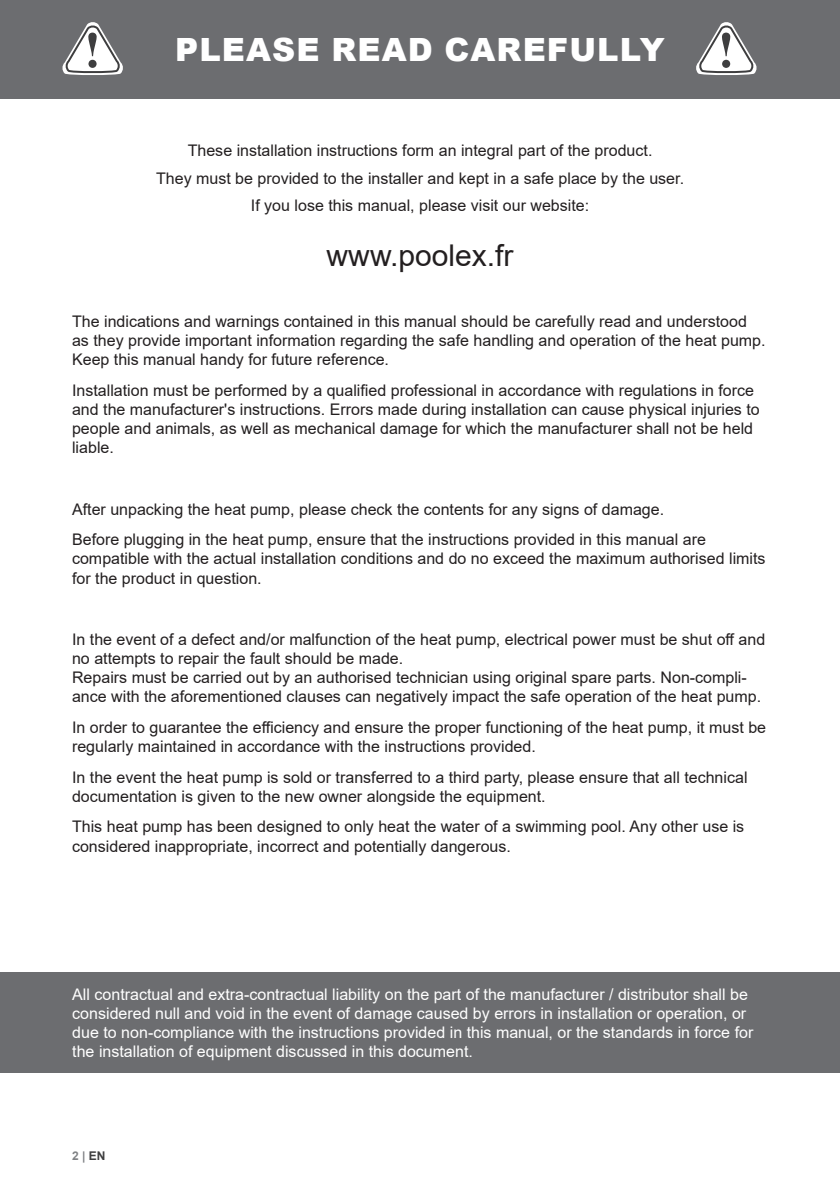
<style>
.page{position:relative;width:840px;height:1191px;background:#fff}
.page>*{position:absolute;margin:0;border:0;box-sizing:border-box;transform-origin:0 0}
.t1{font:700 51.2px "Times New Roman";color:#3e3e3f}
.TITRE_Black{font:900 32px "Arial";letter-spacing:.035em;color:#fff}
.t2{font:30px "Arial";color:#231f20}
.t3{font:16px/19.2px "Arial";color:#231f20}
.t4{font:16px/19.2px "Arial";color:#fff}
.t5{font:700 12px "Arial";color:#808285}
.s1{color:#3e3e3f}
</style>
<div class="page">
<div style="left:0;top:0;width:839px;height:98px;background:#6c6d70"></div>
<div style="left:0;top:972px;width:839px;height:101px;background:#6c6d70"></div>
<svg style="left:62px;top:22px;width:61px;height:53px"></svg>
<svg style="left:696px;top:22px;width:61px;height:53px"></svg>
<h1 class="t1" style="left:84px;top:13px;width:19px">!</h1>
<h1 class="t1" style="left:717px;top:13px;width:19px">!</h1>
<p class="TITRE_Black" style="left:175px;top:26px;width:490px">PLEASE READ CAREFULLY</p>
<p class="t3" style="left:188px;top:141px;width:466px">These installation instructions form an integral part of the product.</p>
<p class="t3" style="left:156px;top:168px;width:529px">They must be provided to the installer and kept in a safe place by the user.</p>
<p class="t3" style="left:251px;top:196px;width:339px">If you lose this manual, please visit our website:</p>
<p class="t2" style="left:326px;top:234px;width:188px">www.poolex.fr</p>
<p class="t3" style="left:72px;top:311px;width:694px">The indications and warnings contained in this manual should be carefully read and understood as they provide important information regarding the safe handling and operation of the heat pump.<br>Keep this manual handy for future reference.</p>
<p class="t3" style="left:72px;top:380px;width:688px">Installation must be performed by a qualified professional in accordance with regulations in force and the manufacturer's instructions. Errors made during installation can cause physical injuries to people and animals, as well as mechanical damage for which the manufacturer shall not be held liable.</p>
<p class="t3" style="left:72px;top:499px;width:593px">After unpacking the heat pump, please check the contents for any signs of damage.</p>
<p class="t3" style="left:72px;top:530px;width:694px">Before plugging in the heat pump, ensure that the instructions provided in this manual are compatible with the actual installation conditions and do no exceed the maximum authorised limits for the product in question.</p>
<p class="t3" style="left:72px;top:629px;width:694px">In the event of a defect and/or malfunction of the heat pump, electrical power must be shut off and no attempts to repair the fault should be made.<br>Repairs must be carried out by an authorised technician using original spare parts. Non-compli&shy;ance with the aforementioned clauses can negatively impact the safe operation of the heat pump.</p>
<p class="t3" style="left:72px;top:717px;width:695px">In order to guarantee the efficiency and ensure the proper functioning of the heat pump, it must be regularly maintained in accordance with the instructions provided.</p>
<p class="t3" style="left:72px;top:767px;width:676px">In the event the heat pump is sold or transferred to a third party, please ensure that all technical documentation is given to the new owner alongside the equipment.</p>
<p class="t3" style="left:72px;top:817px;width:673px">This heat pump has been designed to only heat the water of a swimming pool. Any other use is considered inappropriate, incorrect and potentially dangerous.</p>
<p class="t4" style="left:72px;top:984px;width:682px">All contractual and extra-contractual liability on the part of the manufacturer / distributor shall be considered null and void in the event of damage caused by errors in installation or operation, or due to non-compliance with the instructions provided in this manual, or the standards in force for the installation of equipment discussed in this document.</p>
<p class="t5" style="left:72px;top:1147px;width:35px">2 | <span class="s1">EN</span></p>
</div>
